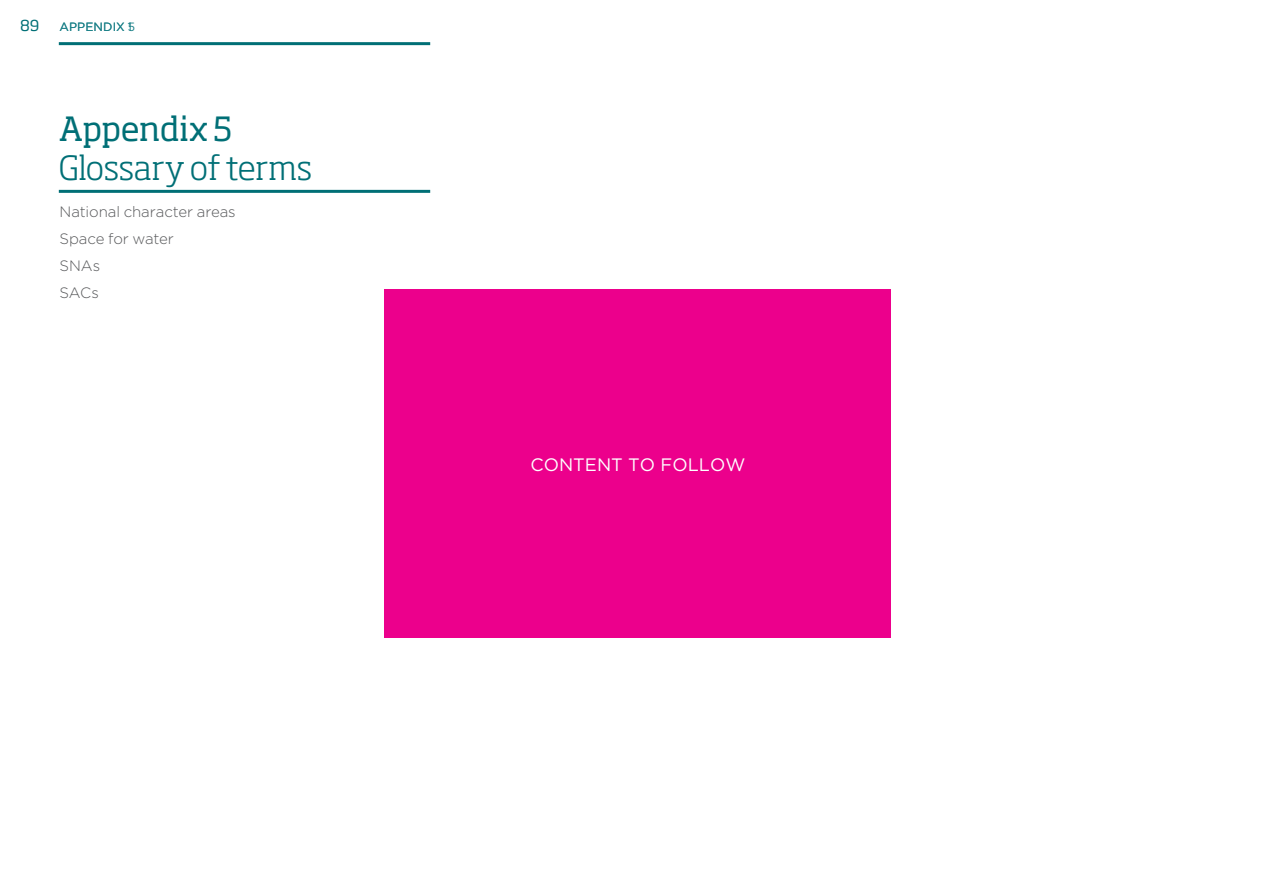
<style>
.page{position:relative;width:1263px;height:893px;background:#fff}
.page>*{position:absolute;margin:0;border:0;box-sizing:border-box;transform-origin:0 0}
.t1{font:300 33px "Soho Pro";letter-spacing:-.01em;color:#006f76}
.t2{font:33px "Soho Pro";letter-spacing:-.015em;color:#006f76}
.t3{font:18px "Gotham";color:#fff}
.t4{font:300 15px/27px "Gotham";letter-spacing:-.005em;color:#58595b}
.t5{font:15px "Soho Pro";color:#006f76}
.t6{font:12px "Gotham";letter-spacing:.01em;color:#1d8189}
</style>
<div class="page">
<hr style="left:59px;top:190px;width:371px;height:3px;background:#006f76">
<hr style="left:59px;top:42px;width:371px;height:3px;background:#006f76">
<div style="left:385px;top:289px;width:506px;height:349px;background:#ec008c"></div>
<p class="t5" style="left:20px;top:16px;width:21px">89</p>
<p class="t6" style="left:60px;top:20px;width:77px">APPENDIX 15</p>
<h1 class="t2" style="left:59px;top:106px;width:175px">Appendix 5</h1>
<h1 class="t1" style="left:59px;top:142px;width:255px">Glossary of terms</h1>
<p class="t4" style="left:60px;top:198px;width:178px">National character areas<br>Space for water<br>SNAs<br>SACs</p>
<p class="t3" style="left:530px;top:455px;width:156px">CONTENT TO FOLLO</p>
<p class="t3" style="left:725px;top:455px;width:21px">W</p>
</div>
